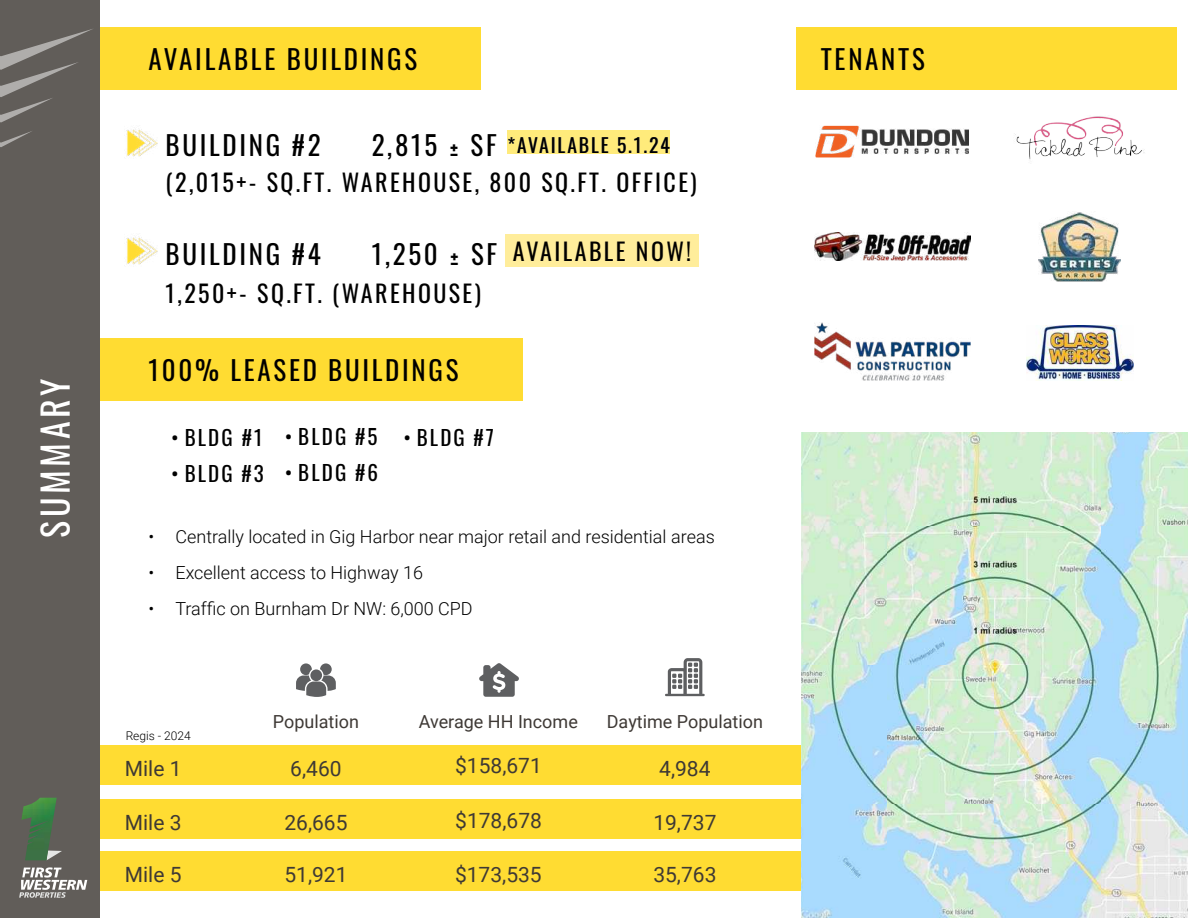
<style>
.page{position:relative;width:1188px;height:918px;background:#fff}
.page>*{position:absolute;margin:0;border:0;box-sizing:border-box;transform-origin:0 0}
.t1{font:36px "Oswald";letter-spacing:.1em;color:#fff}
.t2{font:27px "Oswald";letter-spacing:.1em;color:#000}
.t3{font:24px "Oswald";letter-spacing:.1em;color:#000}
.t4{font:21px "Roboto";color:#3e3935}
.t5{font:21px "Oswald";letter-spacing:.1em;color:#000}
.t6{font:19.5px "Oswald";letter-spacing:.1em;color:#000}
.t7{font:300 18px "Roboto";color:#000}
.t8{font:18px "Roboto";color:#3e3935}
.t9{font:300 12px "Roboto";color:#000}
</style>
<div class="page">
<div style="left:100px;top:27px;width:381px;height:63px;background:#ffdc32"></div>
<div style="left:89px;top:799px;width:712px;height:39px;background:#ffdc32"></div>
<div style="left:89px;top:851px;width:712px;height:40px;background:#ffdc32"></div>
<div style="left:89px;top:745px;width:712px;height:39px;background:#ffdc32"></div>
<svg style="left:665px;top:658px;width:40px;height:38px"></svg>
<svg style="left:479px;top:663px;width:40px;height:34px"></svg>
<svg style="left:296px;top:663px;width:40px;height:34px"></svg>
<div style="left:100px;top:338px;width:423px;height:62px;background:#ffdc32"></div>
<img style="left:815px;top:125px;width:154px;height:33px">
<img style="left:1015px;top:116px;width:130px;height:44px">
<img style="left:814px;top:233px;width:157px;height:27px">
<img style="left:1039px;top:212px;width:82px;height:70px">
<img style="left:814px;top:322px;width:157px;height:59px">
<img style="left:1026px;top:326px;width:108px;height:55px">
<div style="left:0;top:0;width:100px;height:918px;background:#615d59"></div>
<svg style="left:19px;top:867px;width:68px;height:31px"></svg>
<svg style="left:57px;top:850px;width:5px;height:4px"></svg>
<img style="left:21px;top:798px;width:36px;height:62px">
<svg style="left:0;top:29px;width:93px;height:94px"></svg>
<svg style="left:0;top:131px;width:32px;height:16px"></svg>
<img style="left:801px;top:432px;width:387px;height:486px">
<div style="left:506px;top:234px;width:193px;height:33px;background:#ffed9b"></div>
<div style="left:508px;top:130px;width:162px;height:23px;background:#ffeb7b"></div>
<div style="left:797px;top:27px;width:380px;height:63px;background:#ffdc32"></div>
<img style="left:126px;top:129px;width:32px;height:28px">
<img style="left:126px;top:237px;width:32px;height:28px">
<h1 class="t1" style="left:23px;top:538px;width:161px;rotate:-90deg">SUMMARY</h1>
<h2 class="t2" style="left:148px;top:35px;width:270px">AVAILABLE BUILDINGS</h2>
<h2 class="t2" style="left:372px;top:121px;width:126px">2,815 ± SF</h2>
<p class="t6" style="left:508px;top:128px;width:164px">*AVAILABLE 5.1.24</p>
<h2 class="t2" style="left:166px;top:121px;width:157px">BUILDING #2</h2>
<h3 class="t3" style="left:166px;top:161px;width:533px">(2,015+- SQ.FT. WAREHOUSE, 800 SQ.FT. OFFICE)</h3>
<h2 class="t2" style="left:166px;top:230px;width:157px">BUILDING #4</h2>
<h2 class="t2" style="left:372px;top:230px;width:127px">1,250 ± SF</h2>
<h3 class="t3" style="left:166px;top:272px;width:317px">1,250+- SQ.FT. (WAREHOUSE)</h3>
<h3 class="t3" style="left:513px;top:230px;width:180px">AVAILABLE NOW!</h3>
<h2 class="t2" style="left:148px;top:346px;width:312px">100% LEASED BUILDINGS</h2>
<p class="t5" style="left:171px;top:419px;width:93px">• BLDG #1</p>
<p class="t5" style="left:171px;top:455px;width:94px">• BLDG #3</p>
<p class="t5" style="left:285px;top:418px;width:94px">• BLDG #5</p>
<p class="t5" style="left:285px;top:454px;width:95px">• BLDG #6</p>
<p class="t5" style="left:403px;top:419px;width:92px">• BLDG #7</p>
<p class="t7" style="left:148px;top:524px;width:568px">• Centrally located in Gig Harbor near major retail and residential areas</p>
<p class="t7" style="left:148px;top:560px;width:276px">• Excellent access to Highway 16</p>
<p class="t7" style="left:148px;top:596px;width:326px">• Traffic on Burnham Dr NW: 6,000 CPD</p>
<p class="t9" style="left:126px;top:728px;width:67px">Regis - 2024</p>
<p class="t4" style="left:125px;top:753px;width:58px">Mile 1</p>
<p class="t4" style="left:125px;top:808px;width:58px">Mile 3</p>
<p class="t4" style="left:125px;top:860px;width:58px">Mile 5</p>
<p class="t8" style="left:273px;top:709px;width:88px">Population</p>
<p class="t8" style="left:419px;top:709px;width:161px">Average HH Income</p>
<p class="t8" style="left:607px;top:709px;width:158px">Daytime Population</p>
<p class="t4" style="left:290px;top:753px;width:53px">6,460</p>
<p class="t4" style="left:455px;top:751px;width:88px">$158,671</p>
<p class="t4" style="left:659px;top:753px;width:53px">4,984</p>
<p class="t4" style="left:284px;top:808px;width:65px">26,665</p>
<p class="t4" style="left:455px;top:805px;width:88px">$178,678</p>
<p class="t4" style="left:653px;top:808px;width:65px">19,737</p>
<p class="t4" style="left:284px;top:860px;width:65px">51,921</p>
<p class="t4" style="left:455px;top:860px;width:88px">$173,535</p>
<p class="t4" style="left:653px;top:860px;width:65px">35,763</p>
<h2 class="t2" style="left:821px;top:35px;width:106px">TENANTS</h2>
</div>
